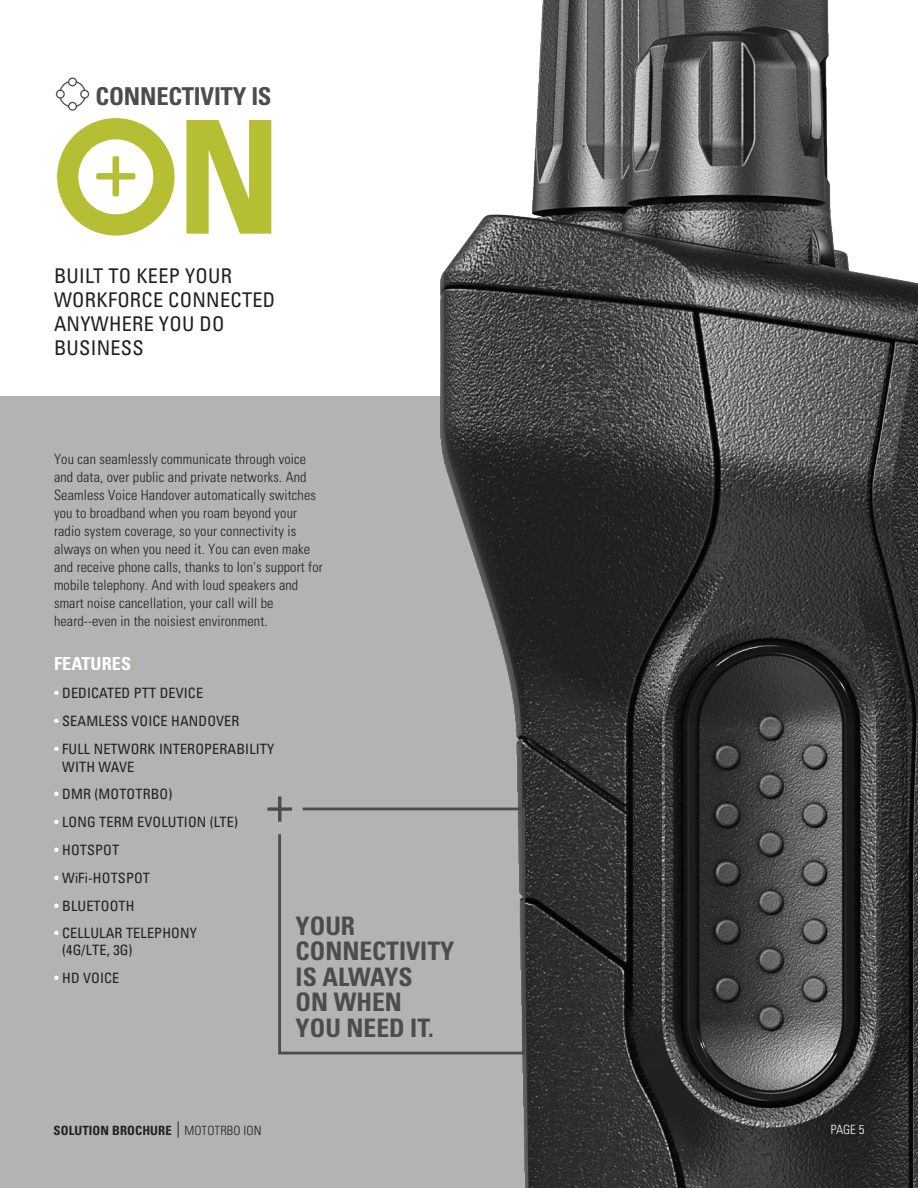
<style>
.page{position:relative;width:918px;height:1188px;background:#fff}
.page>*{position:absolute;margin:0;border:0;box-sizing:border-box;transform-origin:0 0}
.t1{font:700 condensed 25.5px/25.5px "Univers LT Std";color:#4c4c4c}
.t2{font:700 condensed 24.6px "Univers LT Std";letter-spacing:-.01em;color:#4c4c4c}
.t3{font:condensed 20.25px/24px "Univers LT Std";letter-spacing:.015em;color:#231f20}
.t4{font:700 condensed 18px "Univers LT Std";letter-spacing:.01em;color:#fff}
.t5{font:300 condensed 14.25px/18px "Univers LT Std";letter-spacing:.01em;color:#231f20}
.t6{font:condensed 14.25px/18px "Univers LT Std";letter-spacing:.01em;color:#231f20}
.t7{font:700 condensed 12.75px "Univers LT Std";letter-spacing:.01em;color:#231f20}
.t8{font:300 condensed 12.75px "Univers LT Std";color:#fff}
.s1{font-size:14.25px;color:#b6bf34}
.s2{color:#fff}
.s3{font-weight:300}
</style>
<div class="page">
<div style="left:0;top:396px;width:918px;height:792px;background:#b3b3b3"></div>
<img style="left:440px;top:0;width:478px;height:1188px">
<svg style="left:178px;top:1121px;width:1px;height:17px"></svg>
<svg style="left:57px;top:118px;width:118px;height:118px"></svg>
<svg style="left:186px;top:120px;width:85px;height:114px"></svg>
<svg style="left:55px;top:77px;width:35px;height:34px"></svg>
<svg style="left:267px;top:796px;width:15px;height:15px"></svg>
<svg style="left:277px;top:806px;width:250px;height:250px"></svg>
<h2 class="t2" style="left:96px;top:81px;width:178px">CONNECTIVITY IS</h2>
<h3 class="t3" style="left:54px;top:264px;width:223px">BUILT TO KEEP YOUR<br>WORKFORCE CONNECTED<br>ANYWHERE YOU DO<br>BUSINESS</h3>
<p class="t5" style="left:54px;top:450px;width:270px">You can seamlessly communicate through voice and data, over public and private networks. And Seamless Voice Handover automatically switches you to broadband when you roam beyond your radio system coverage, so your connectivity is always on when you need it. You can even make and receive phone calls, thanks to Ion's support for mobile telephony. And with loud speakers and smart noise cancellation, your call will be heard--even in the noisiest environment.</p>
<p class="t4" style="left:54px;top:653px;width:82px">FEATURES<span class="s1">:</span></p>
<p class="t6" style="left:54px;top:684px;width:151px"><span class="s2">•</span> DEDICATED PTT DEVICE</p>
<p class="t6" style="left:54px;top:712px;width:187px"><span class="s2">•</span> SEAMLESS VOICE HANDOVER</p>
<p class="t6" style="left:62px;top:739px;width:214px;text-indent:-8px"><span class="s2">•</span> FULL NETWORK INTEROPERABILITY<br>WITH WAVE</p>
<p class="t6" style="left:54px;top:785px;width:120px"><span class="s2">•</span> DMR (MOTOTRBO)</p>
<p class="t6" style="left:54px;top:813px;width:186px"><span class="s2">•</span> LONG TERM EVOLUTION (LTE)</p>
<p class="t6" style="left:54px;top:841px;width:67px"><span class="s2">•</span> HOTSPOT</p>
<p class="t6" style="left:54px;top:869px;width:98px"><span class="s2">•</span> WiFi-HOTSPOT</p>
<p class="t6" style="left:54px;top:896px;width:82px"><span class="s2">•</span> BLUETOOTH</p>
<p class="t6" style="left:62px;top:925px;width:136px;line-height:17.1px;text-indent:-8px"><span class="s2">•</span> CELLULAR TELEPHONY (4G/LTE, 3G)</p>
<p class="t6" style="left:54px;top:969px;width:67px"><span class="s2">•</span> HD VOICE</p>
<h1 class="t1" style="left:296px;top:913px;width:160px">YOUR<br>CONNECTIVITY<br>IS ALWAYS<br>ON WHEN<br>YOU NEED IT.</h1>
<p class="t7" style="left:54px;top:1122px;width:209px">SOLUTION BROCHURE <span class="s3">MOTOTRBO ION</span></p>
<p class="t8" style="left:831px;top:1122px;width:35px">PAGE 5</p>
</div>
